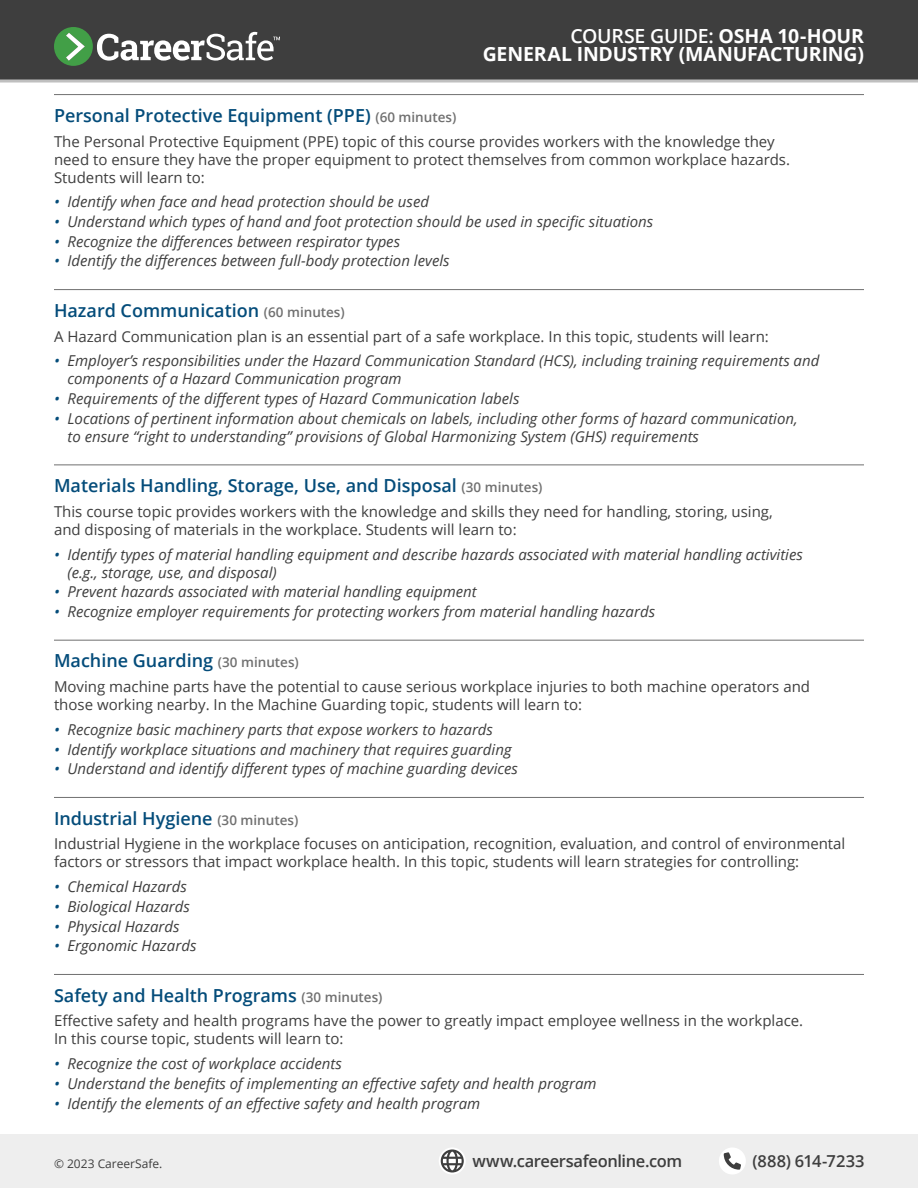
<style>
.page{position:relative;width:918px;height:1188px;background:#fff}
.page>*{position:absolute;margin:0;border:0;box-sizing:border-box;transform-origin:0 0}
.t1{font:700 19.5px/18px "Open Sans";letter-spacing:-.01em;color:#fff;text-align:right}
.guide-section-title{font:600 18px "Open Sans";color:#044c7a}
.t2{font:600 16.5px "Open Sans";letter-spacing:-.02em;color:#3e3e3e}
.t3{font:600 16.5px "Open Sans";letter-spacing:.01em;color:#3e3e3e}
.t4{font:italic 15px/18px "Open Sans";color:#3e3e3e}
.guide-section-body{font:15px/18px "Open Sans";color:#3e3e3e}
.t5{font:12px "Open Sans";color:#3e3e3e}
.s1{font-weight:600}
.s2{font-size:13.5px;color:#707070}
.s3{color:#044c7a}
</style>
<div class="page">
<div style="left:0;top:0;width:918px;height:81px;background:#3e3e3e"></div>
<hr style="left:0;top:80px;width:918px;height:2px;background:#bfbfbf">
<div style="left:0;top:1134px;width:918px;height:54px;background:#eee"></div>
<svg style="left:54px;top:27px;width:226px;height:39px"></svg>
<svg style="left:439px;top:1148px;width:27px;height:26px"></svg>
<svg style="left:441px;top:1149px;width:23px;height:24px"></svg>
<div style="left:719px;top:1148px;width:27px;height:26px;background:#fff;border-radius:50%"></div>
<svg style="left:724px;top:1152px;width:17px;height:18px"></svg>
<hr style="left:54px;top:94px;width:810px;height:1px;background:#707070">
<hr style="left:54px;top:289px;width:810px;height:1px;background:#707070">
<hr style="left:54px;top:465px;width:810px;height:1px;background:#707070">
<hr style="left:54px;top:640px;width:810px;height:1px;background:#707070">
<hr style="left:54px;top:797px;width:810px;height:1px;background:#707070">
<hr style="left:54px;top:974px;width:810px;height:1px;background:#707070">
<h1 class="t1" style="left:483px;top:26px;width:383px"><span class="s1">COURSE GUIDE:</span> OSHA 10-HOUR<br>GENERAL INDUSTRY (MANUFACTURING)</h1>
<p class="guide-section-title" style="left:54px;top:103px;width:404px">Personal Protective Equipment (PPE) <span class="s2">(60 minutes)</span></p>
<p class="guide-section-body" style="left:54px;top:132px;width:738px">The Personal Protective Equipment (PPE) topic of this course provides workers with the knowledge they need to ensure they have the proper equipment to protect themselves from common workplace hazards.<br>Students will learn to:</p>
<p class="t4" style="left:54px;top:192px;width:377px"><span class="s3">•</span> Identify when face and head protection should be used</p>
<p class="t4" style="left:54px;top:212px;width:601px"><span class="s3">•</span> Understand which types of hand and foot protection should be used in specific situations</p>
<p class="t4" style="left:54px;top:232px;width:348px"><span class="s3">•</span> Recognize the differences between respirator types</p>
<p class="t4" style="left:54px;top:252px;width:397px"><span class="s3">•</span> Identify the differences between full-body protection levels</p>
<p class="guide-section-title" style="left:54px;top:298px;width:292px">Hazard Communication <span class="s2">(60 minutes)</span></p>
<p class="guide-section-body" style="left:54px;top:327px;width:716px">A Hazard Communication plan is an essential part of a safe workplace. In this topic, students will learn:</p>
<p class="t4" style="left:68px;top:351px;width:753px;text-indent:-14px"><span class="s3">•</span> Employer’s responsibilities under the Hazard Communication Standard (HCS), including training requirements and components of a Hazard Communication program</p>
<p class="t4" style="left:54px;top:389px;width:467px"><span class="s3">•</span> Requirements of the different types of Hazard Communication labels</p>
<p class="t4" style="left:68px;top:409px;width:732px;text-indent:-14px"><span class="s3">•</span> Locations of pertinent information about chemicals on labels, including other forms of hazard communication, to ensure “right to understanding” provisions of Global Harmonizing System (GHS) requirements</p>
<p class="guide-section-title" style="left:54px;top:473px;width:490px">Materials Handling, Storage, Use, and Disposal <span class="s2">(30 minutes)</span></p>
<p class="guide-section-body" style="left:54px;top:502px;width:720px">This course topic provides workers with the knowledge and skills they need for handling, storing, using, and disposing of materials in the workplace. Students will learn to:</p>
<p class="t4" style="left:68px;top:545px;width:737px;text-indent:-14px"><span class="s3">•</span> Identify types of material handling equipment and describe hazards associated with material handling activities (e.g., storage, use, and disposal)</p>
<p class="t4" style="left:54px;top:582px;width:424px"><span class="s3">•</span> Prevent hazards associated with material handling equipment</p>
<p class="t4" style="left:54px;top:602px;width:603px"><span class="s3">•</span> Recognize employer requirements for protecting workers from material handling hazards</p>
<p class="guide-section-title" style="left:54px;top:648px;width:246px">Machine Guarding <span class="s2">(30 minutes)</span></p>
<p class="guide-section-body" style="left:54px;top:677px;width:758px">Moving machine parts have the potential to cause serious workplace injuries to both machine operators and those working nearby. In the Machine Guarding topic, students will learn to:</p>
<p class="t4" style="left:54px;top:720px;width:441px"><span class="s3">•</span> Recognize basic machinery parts that expose workers to hazards</p>
<p class="t4" style="left:54px;top:740px;width:459px"><span class="s3">•</span> Identify workplace situations and machinery that requires guarding</p>
<p class="t4" style="left:54px;top:759px;width:466px"><span class="s3">•</span> Understand and identify different types of machine guarding devices</p>
<p class="guide-section-title" style="left:54px;top:806px;width:246px">Industrial Hygiene <span class="s2">(30 minutes)</span></p>
<p class="guide-section-body" style="left:54px;top:835px;width:793px">Industrial Hygiene in the workplace focuses on anticipation, recognition, evaluation, and control of environmental factors or stressors that impact workplace health. In this topic, students will learn strategies for controlling:</p>
<p class="t4" style="left:54px;top:877px;width:134px"><span class="s3">•</span> Chemical Hazards</p>
<p class="t4" style="left:54px;top:897px;width:137px"><span class="s3">•</span> Biological Hazards</p>
<p class="t4" style="left:54px;top:917px;width:127px"><span class="s3">•</span> Physical Hazards</p>
<p class="t4" style="left:54px;top:936px;width:144px"><span class="s3">•</span> Ergonomic Hazards</p>
<p class="guide-section-title" style="left:54px;top:983px;width:330px">Safety and Health Programs <span class="s2">(30 minutes)</span></p>
<p class="guide-section-body" style="left:54px;top:1012px;width:751px">Effective safety and health programs have the power to greatly impact employee wellness in the workplace.<br>In this course topic, students will learn to:</p>
<p class="t4" style="left:54px;top:1054px;width:289px"><span class="s3">•</span> Recognize the cost of workplace accidents</p>
<p class="t4" style="left:54px;top:1074px;width:544px"><span class="s3">•</span> Understand the benefits of implementing an effective safety and health program</p>
<p class="t4" style="left:54px;top:1094px;width:428px"><span class="s3">•</span> Identify the elements of an effective safety and health program</p>
<p class="t5" style="left:54px;top:1155px;width:110px">© 2023 CareerSafe.</p>
<p class="t2" style="left:472px;top:1150px;width:211px">www.careersafeonline.com</p>
<p class="t3" style="left:753px;top:1150px;width:114px">(888) 614-7233</p>
</div>
